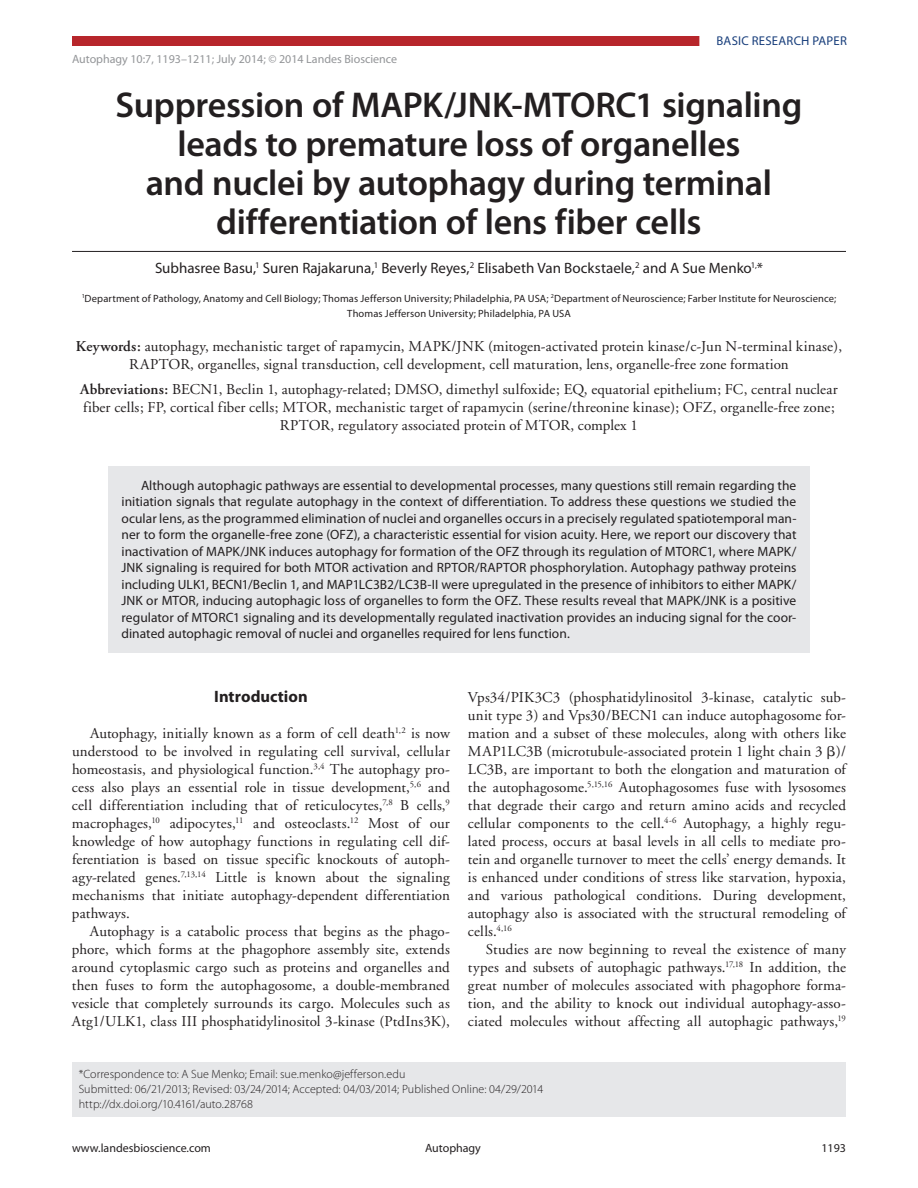
<style>
.page{position:relative;width:918px;height:1188px;background:#fff}
.page>*{position:absolute;margin:0;border:0;box-sizing:border-box;transform-origin:0 0}
.t1{font:600 36px/39px "Myriad Pro";letter-spacing:-.01em;color:#231f20;text-align:center}
.t2{font:700 16.5px "Myriad Pro";color:#231f20}
.t3{font:15px/18px "Adobe Garamond";letter-spacing:.01em;color:#231f20;text-align:justify}
.t4{font:15px "Myriad Pro";color:#231f20}
.t5{font:13.5px/16.5px "Myriad Pro";letter-spacing:.005em;color:#231f20;text-align:justify}
.t6{font:12.75px "Myriad Pro";letter-spacing:.02em;color:#193f7c}
.t7{font:300 12px/15px "Myriad Pro";color:#231f20}
.t8{font:12px "Myriad Pro";color:#939598}
.t9{font:12px "Myriad Pro";color:#231f20}
.t10{font:10.5px/15px "Myriad Pro";letter-spacing:.015em;color:#231f20;text-align:center}
.s1{font-weight:600}
.s2{font-family:"Universal Std Greekw Math Pi"}
</style>
<div class="page">
<div style="left:72px;top:36px;width:774px;height:10px;background:#b7262b"></div>
<svg style="left:699px;top:36px;width:147px;height:10px"></svg>
<div style="left:72px;top:1062px;width:774px;height:55px;background:#e6e7e9"></div>
<hr style="left:72px;top:251px;width:774px;height:1px;background:#231f20">
<div style="left:108px;top:466px;width:702px;height:187px;background:#e6e7e9"></div>
<p class="t8" style="left:72px;top:52px;width:327px">Autophagy 10:7, 1193–1211; July 2014; © 2014 Landes Bioscience</p>
<p class="t6" style="left:716px;top:32px;width:129px">Basic Research Paper</p>
<h1 class="t1" style="left:116px;top:85px;width:688px">Suppression of MAPK/JNK-MTORC1 signaling leads to premature loss of organelles<br>and nuclei by autophagy during terminal differentiation of lens fiber cells</h1>
<p class="t4" style="left:155px;top:259px;width:610px">Subhasree Basu,<sup>1</sup> Suren Rajakaruna,<sup>1</sup> Beverly Reyes,<sup>2</sup> Elisabeth Van Bockstaele,<sup>2</sup> and A Sue Menko<sup>1,</sup>*</p>
<p class="t10" style="left:82px;top:290px;width:756px"><sup>1</sup>Department of Pathology, Anatomy and Cell Biology; Thomas Jefferson University; Philadelphia, PA USA; <sup>2</sup>Department of Neuroscience; Farber Institute for Neuroscience;<br>Thomas Jefferson University; Philadelphia, PA USA</p>
<p class="t3" style="left:76px;top:337px;width:768px;text-align:center"><span class="s1">Keywords:</span> autophagy, mechanistic target of rapamycin, MAPK/JNK (mitogen-activated protein kinase/c-Jun N-terminal kinase),<br>RAPTOR, organelles, signal transduction, cell development, cell maturation, lens, organelle-free zone formation</p>
<p class="t3" style="left:80px;top:380px;width:759px;text-align:center"><span class="s1">Abbreviations:</span> BECN1, Beclin 1, autophagy-related; DMSO, dimethyl sulfoxide; EQ, equatorial epithelium; FC, central nuclear fiber cells; FP, cortical fiber cells; MTOR, mechanistic target of rapamycin (serine/threonine kinase); OFZ, organelle-free zone;<br>RPTOR, regulatory associated protein of MTOR, complex 1</p>
<p class="t5" style="left:121px;top:477px;width:677px;text-indent:20px">Although autophagic pathways are essential to developmental processes, many questions still remain regarding the initiation signals that regulate autophagy in the context of differentiation. To address these questions we studied the ocular lens, as the programmed elimination of nuclei and organelles occurs in a precisely regulated spatiotemporal man&shy;ner to form the organelle-free zone (OFZ), a characteristic essential for vision acuity. H ere, we report our discovery that inactivation of MAPK/JNK induces autophagy for formation of the OFZ through its regulation of MTORC1, where MAPK/ JNK signaling is required for both MTOR activation and RPTOR/RAPTOR phosphorylation. Autophagy pathway proteins including ULK1, BECN1/Beclin 1, and MAP1LC3B2/LC3B-II were upregulated in the presence of inhibitors to either MAPK/ JNK or MTOR, inducing autophagic loss of organelles to form the OFZ. These results reveal that MAPK/JNK is a positive regulator of MTORC1 signaling and its developmentally regulated inactivation provides an inducing signal for the coor&shy;dinated autophagic removal of nuclei and organelles required for lens function.</p>
<p class="t2" style="left:214px;top:686px;width:95px">Introduction</p>
<p class="t3" style="left:72px;top:725px;width:380px;text-indent:18px">Autophagy, initially known as a form of cell death<sup>1,2</sup> is now understood to be involved in regulating cell survival, cellular homeostasis, and physiological function.<sup>3,4</sup> The autophagy pro&shy;cess also plays an essential role in tissue development,<sup>5,6</sup> and cell differentiation including that of reticulocytes,<sup>7,8</sup> B cells,<sup>9 </sup>macrophages,<sup>10</sup> adipocytes,<sup>11</sup> and osteoclasts.<sup>12</sup> Most of our knowledge of how autophagy functions in regulating cell dif&shy;ferentiation is based on tissue specific knockouts of autoph&shy;agy-related genes.<sup>7,13,14</sup> Little is known about the signaling mechanisms that initiate autophagy-dependent differentiation pathways.</p>
<p class="t3" style="left:72px;top:923px;width:380px;text-indent:18px">Autophagy is a catabolic process that begins as the phago&shy;phore, which forms at the phagophore assembly site, extends around cytoplasmic cargo such as proteins and organelles and then fuses to form the autophagosome, a double-membraned vesicle that completely surrounds its cargo. Molecules such as Atg1/ULK1, class III phosphatidylinositol 3-kinase (PtdIns3K),</p>
<p class="t3" style="left:468px;top:689px;width:380px">Vps34/PIK3C3 (phosphatidylinositol 3-kinase, catalytic sub&shy;unit type 3) and Vps30/BECN1 can induce autophagosome for&shy;mation and a subset of these molecules, along with others like MAP1LC3B (microtubule-associated protein 1 light chain 3 <span class="s2">β</span>)/ LC3B, are important to both the elongation and maturation of the autophagosome.<sup>5,15,16</sup> Autophagosomes fuse with lysosomes that degrade their cargo and return amino acids and recycled cellular components to the cell.<sup>4-6</sup> Autophagy, a highly regu&shy;lated process, occurs at basal levels in all cells to mediate pro&shy;tein and organelle turnover to meet the cells’ energy demands. It is enhanced under conditions of stress like starvation, hypoxia, and various pathological conditions. During development, autophagy also is associated with the structural remodeling of cells.<sup>4,16</sup></p>
<p class="t3" style="left:468px;top:941px;width:379px;text-indent:18px">Studies are now beginning to reveal the existence of many types and subsets of autophagic pathways.<sup>17,18</sup> In addition, the great number of molecules associated with phagophore forma&shy;tion, and the ability to knock out individual autophagy-asso&shy;ciated molecules without affecting all autophagic pathways,<sup>19</sup></p>
<p class="t7" style="left:79px;top:1066px;width:466px">*Correspondence to: A Sue Menko; Email: sue.menko@jefferson.edu<br>Submitted: 06/21/2013; Revised: 03/24/2014; Accepted: 04/03/2014; Published Online: 04/29/2014 http://dx.doi.org/10.4161/auto.28768</p>
<p class="t9" style="left:72px;top:1141px;width:251px">www.landesbioscience.com A</p>
<p class="t9" style="left:432px;top:1141px;width:50px">utophagy</p>
<p class="t9" style="left:821px;top:1141px;width:26px">1193</p>
</div>
